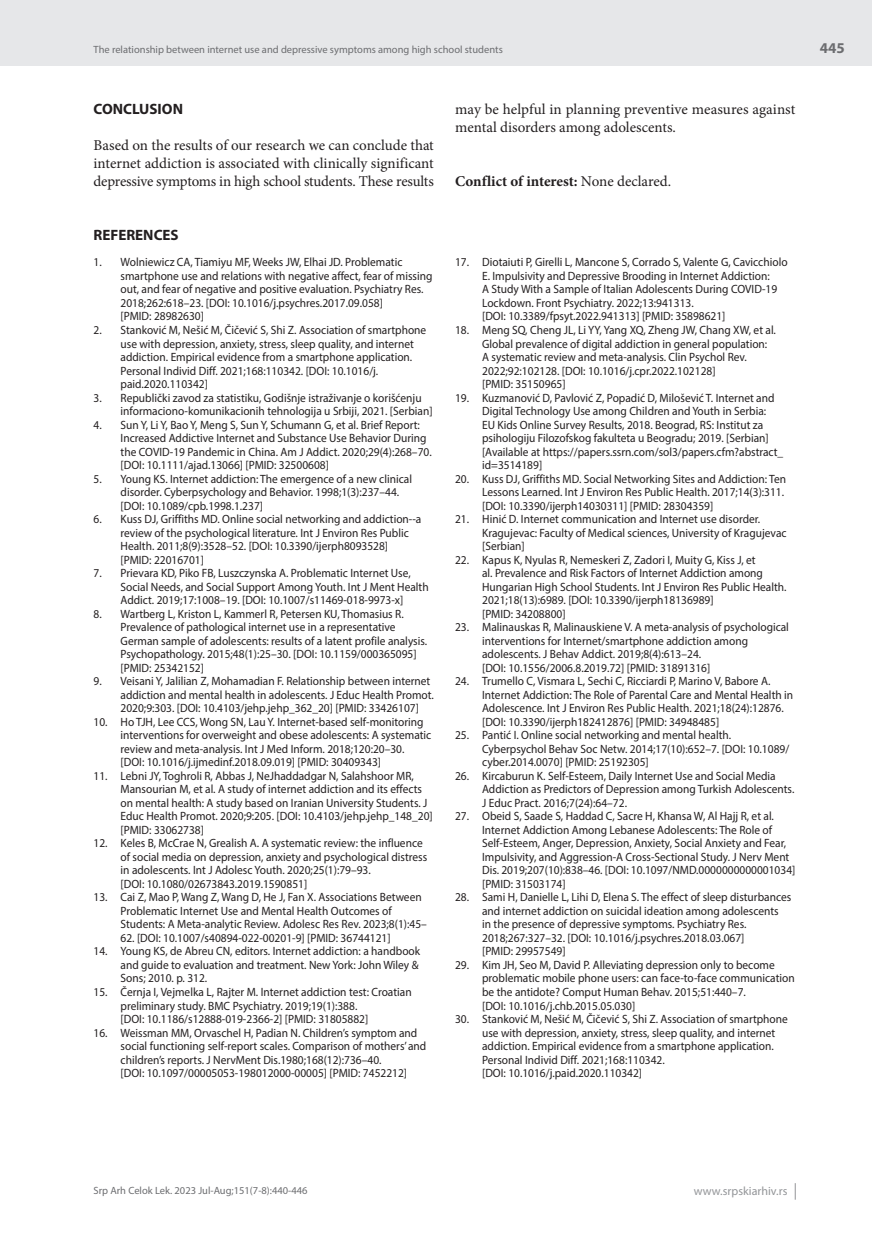
<style>
.page{position:relative;width:872px;height:1234px;background:#fff}
.page>*{position:absolute;margin:0;border:0;box-sizing:border-box;transform-origin:0 0}
.t1{font:15px/18px "Minion Pro";letter-spacing:-.005em;color:#231f20;text-align:justify}
.t2{font:700 15px "Minion Pro";color:#231f20}
.t3{font:700 15px "Myriad Pro";color:#231f20}
.t4{font:700 15px "Myriad Pro";color:#6c6d70}
.t5{font:12px/13.5px "Myriad Pro";color:#231f20;scale:.95 1}
.t6{font:12px "Myriad Pro";color:#939598}
.t7{font:10.5px "Myriad Pro";color:#6c6d70}
.s1{font-weight:400}
</style>
<div class="page">
<div style="left:0;top:0;width:872px;height:66px;background:#e6e7e9"></div>
<svg style="left:795px;top:1183px;width:1px;height:16px"></svg>
<p class="t7" style="left:94px;top:43px;width:411px">The relationship between internet use and depressive symptoms among high school students</p>
<p class="t3" style="left:94px;top:99px;width:91px">CONCLUSION</p>
<p class="t1" style="left:94px;top:136px;width:342px">Based on the results of our research we can conclude that internet addiction is associated with clinically significant depressive symptoms in high school students. These results</p>
<p class="t3" style="left:94px;top:225px;width:87px">REFERENCES</p>
<p class="t5" style="left:121px;top:255px;width:330px;text-indent:-27px">1. Wolniewicz CA, Tiamiyu MF, Weeks JW, Elhai JD. Problematic smartphone use and relations with negative affect, fear of missing out, and fear of negative and positive evaluation. Psychiatry Res.<br>2018;262:618–23. [DOI: 10.1016/j.psychres.2017.09.058]<br>[PMID: 28982630]</p>
<p class="t5" style="left:121px;top:323px;width:323px;text-indent:-27px">2. Stanković M, Nešić M, Čičević S, Shi Z. Association of smartphone use with depression, anxiety, stress, sleep quality, and internet addiction. Empirical evidence from a smartphone application.<br>Personal Individ Diff. 2021;168:110342. [DOI: 10.1016/j. paid.2020.110342]</p>
<p class="t5" style="left:121px;top:390px;width:330px;text-indent:-27px">3. Republički zavod za statistiku, Godišnje istraživanje o korišćenju informaciono-komunikacionih tehnologija u Srbiji, 2021. [Serbian]</p>
<p class="t5" style="left:121px;top:417px;width:329px;text-indent:-27px">4. Sun Y, Li Y, Bao Y, Meng S, Sun Y, Schumann G, et al. Brief Report:<br>Increased Addictive Internet and Substance Use Behavior During the COVID-19 Pandemic in China. Am J Addict. 2020;29(4):268–70. [DOI: 10.1111/ajad.13066] [PMID: 32500608]</p>
<p class="t5" style="left:121px;top:471px;width:308px;text-indent:-27px">5. Young KS. Internet addiction: The emergence of a new clinical disorder. Cyberpsychology and Behavior. 1998;1(3):237–44. [DOI: 10.1089/cpb.1998.1.237]</p>
<p class="t5" style="left:121px;top:512px;width:318px;text-indent:-27px">6. Kuss DJ, Griffiths MD. Online social networking and addiction--a review of the psychological literature. Int J Environ Res Public Health. 2011;8(9):3528–52. [DOI: 10.3390/ijerph8093528] [PMID: 22016701]</p>
<p class="t5" style="left:121px;top:566px;width:326px;text-indent:-27px">7. Prievara KD, Piko FB, Luszczynska A. Problematic Internet Use,<br>Social Needs, and Social Support Among Youth. Int J Ment Health<br>Addict. 2019;17:1008–19. [DOI: 10.1007/s11469-018-9973-x]</p>
<p class="t5" style="left:121px;top:606px;width:324px;text-indent:-27px">8. Wartberg L, Kriston L, Kammerl R, Petersen KU, Thomasius R.<br>Prevalence of pathological internet use in a representative German sample of adolescents: results of a latent profile analysis.<br>Psychopathology. 2015;48(1):25–30. [DOI: 10.1159/000365095] [PMID: 25342152]</p>
<p class="t5" style="left:121px;top:674px;width:331px;text-indent:-27px">9. Veisani Y, Jalilian Z, Mohamadian F. Relationship between internet addiction and mental health in adolescents. J Educ Health Promot.<br>2020;9:303. [DOI: 10.4103/jehp.jehp_362_20] [PMID: 33426107]</p>
<p class="t5" style="left:121px;top:714px;width:329px;text-indent:-27px">10. Ho TJH, Lee CCS, Wong SN, Lau Y. Internet-based self-monitoring interventions for overweight and obese adolescents: A systematic review and meta-analysis. Int J Med Inform. 2018;120:20–30.<br>[DOI: 10.1016/j.ijmedinf.2018.09.019] [PMID: 30409343]</p>
<p class="t5" style="left:121px;top:768px;width:330px;text-indent:-27px">11. Lebni JY, Toghroli R, Abbas J, NeJhaddadgar N, Salahshoor MR, Mansourian M, et al. A study of internet addiction and its effects on mental health: A study based on Iranian University Students. J Educ Health Promot. 2020;9:205. [DOI: 10.4103/jehp.jehp_148_20] [PMID: 33062738]</p>
<p class="t5" style="left:121px;top:836px;width:324px;text-indent:-27px">12. Keles B, McCrae N, Grealish A. A systematic review: the influence of social media on depression, anxiety and psychological distress in adolescents. Int J Adolesc Youth. 2020;25(1):79–93.<br>[DOI: 10.1080/02673843.2019.1590851]</p>
<p class="t5" style="left:121px;top:890px;width:324px;text-indent:-27px">13. Cai Z, Mao P, Wang Z, Wang D, He J, Fan X. Associations Between<br>Problematic Internet Use and Mental Health Outcomes of<br>Students: A Meta-analytic Review. Adolesc Res Rev. 2023;8(1):45–</p>
<p class="t5" style="left:121px;top:930px;width:286px">62. [DOI: 10.1007/s40894-022-00201-9] [PMID: 36744121]</p>
<p class="t5" style="left:121px;top:944px;width:317px;text-indent:-27px">14. Young KS, de Abreu CN, editors. Internet addiction: a handbook and guide to evaluation and treatment. New York: John Wiley &amp;<br>Sons; 2010. p. 312.</p>
<p class="t5" style="left:121px;top:984px;width:308px;text-indent:-27px">15. Černja I, Vejmelka L, Rajter M. Internet addiction test: Croatian preliminary study. BMC Psychiatry. 2019;19(1):388.<br>[DOI: 10.1186/s12888-019-2366-2] [PMID: 31805882]</p>
<p class="t5" style="left:121px;top:1025px;width:323px;text-indent:-27px">16. Weissman MM, Orvaschel H, Padian N. Children’s symptom and social functioning self-report scales. Comparison of mothers’ and children’s reports. J NervMent Dis.1980;168(12):736–40.<br>[DOI: 10.1097/00005053-198012000-00005] [PMID: 7452212]</p>
<p class="t1" style="left:455px;top:100px;width:342px">may be helpful in planning preventive measures against mental disorders among adolescents.</p>
<p class="t2" style="left:455px;top:170px;width:217px">Conflict of interest: <span class="s1">None declared.</span></p>
<p class="t5" style="left:482px;top:255px;width:323px;text-indent:-27px">17. Diotaiuti P, Girelli L, Mancone S, Corrado S, Valente G, Cavicchiolo E. Impulsivity and Depressive Brooding in Internet Addiction:<br>A Study With a Sample of Italian Adolescents During COVID-19<br>Lockdown. Front Psychiatry. 2022;13:941313.<br>[DOI: 10.3389/fpsyt.2022.941313] [PMID: 35898621]</p>
<p class="t5" style="left:482px;top:323px;width:311px;text-indent:-27px">18. Meng SQ, Cheng JL, Li YY, Yang XQ, Zheng JW, Chang XW, et al.<br>Global prevalence of digital addiction in general population:<br>A systematic review and meta-analysis. Clin Psychol Rev.<br>2022;92:102128. [DOI: 10.1016/j.cpr.2022.102128]<br>[PMID: 35150965]</p>
<p class="t5" style="left:482px;top:390px;width:318px;text-indent:-27px">19. Kuzmanović D, Pavlović Z, Popadić D, Milošević T. Internet and Digital Technology Use among Children and Youth in Serbia:<br>EU Kids Online Survey Results, 2018. Beograd, RS: Institut za psihologiju Filozofskog fakulteta u Beogradu; 2019. [Serbian] [Available at https://papers.ssrn.com/sol3/papers.cfm?abstract_ id=3514189]</p>
<p class="t5" style="left:482px;top:471px;width:321px;text-indent:-27px">20. Kuss DJ, Griffiths MD. Social Networking Sites and Addiction: Ten<br>Lessons Learned. Int J Environ Res Public Health. 2017;14(3):311. [DOI: 10.3390/ijerph14030311] [PMID: 28304359]</p>
<p class="t5" style="left:482px;top:512px;width:322px;text-indent:-27px">21. Hinić D. Internet communication and Internet use disorder.<br>Kragujevac: Faculty of Medical sciences, University of Kragujevac [Serbian]</p>
<p class="t5" style="left:482px;top:552px;width:322px;text-indent:-27px">22. Kapus K, Nyulas R, Nemeskeri Z, Zadori I, Muity G, Kiss J, et<br>al. Prevalence and Risk Factors of Internet Addiction among Hungarian High School Students. Int J Environ Res Public Health.<br>2021;18(13):6989. [DOI: 10.3390/ijerph18136989]<br>[PMID: 34208800]</p>
<p class="t5" style="left:482px;top:620px;width:324px;text-indent:-27px">23. Malinauskas R, Malinauskiene V. A meta-analysis of psychological interventions for Internet/smartphone addiction among adolescents. J Behav Addict. 2019;8(4):613–24.<br>[DOI: 10.1556/2006.8.2019.72] [PMID: 31891316]</p>
<p class="t5" style="left:482px;top:674px;width:329px;text-indent:-27px">24. Trumello C, Vismara L, Sechi C, Ricciardi P, Marino V, Babore A.<br>Internet Addiction: The Role of Parental Care and Mental Health in Adolescence. Int J Environ Res Public Health. 2021;18(24):12876. [DOI: 10.3390/ijerph182412876] [PMID: 34948485]</p>
<p class="t5" style="left:482px;top:728px;width:325px;text-indent:-27px">25. Pantić I. Online social networking and mental health.<br>Cyberpsychol Behav Soc Netw. 2014;17(10):652–7. [DOI: 10.1089/ cyber.2014.0070] [PMID: 25192305]</p>
<p class="t5" style="left:482px;top:768px;width:330px;text-indent:-27px">26. Kircaburun K. Self-Esteem, Daily Internet Use and Social Media<br>Addiction as Predictors of Depression among Turkish Adolescents.<br>J Educ Pract. 2016;7(24):64–72.</p>
<p class="t5" style="left:482px;top:809px;width:331px;text-indent:-27px">27. Obeid S, Saade S, Haddad C, Sacre H, Khansa W, Al Hajj R, et al.<br>Internet Addiction Among Lebanese Adolescents: The Role of Self-Esteem, Anger, Depression, Anxiety, Social Anxiety and Fear, Impulsivity, and Aggression-A Cross-Sectional Study. J Nerv Ment Dis. 2019;207(10):838–46. [DOI: 10.1097/NMD.0000000000001034] [PMID: 31503174]</p>
<p class="t5" style="left:482px;top:890px;width:327px;text-indent:-27px">28. Sami H, Danielle L, Lihi D, Elena S. The effect of sleep disturbances and internet addiction on suicidal ideation among adolescents<br>in the presence of depressive symptoms. Psychiatry Res.<br>2018;267:327–32. [DOI: 10.1016/j.psychres.2018.03.067]<br>[PMID: 29957549]</p>
<p class="t5" style="left:482px;top:957px;width:330px;text-indent:-27px">29. Kim JH, Seo M, David P. Alleviating depression only to become problematic mobile phone users: can face-to-face communication be the antidote? Comput Human Behav. 2015;51:440–7.<br>[DOI: 10.1016/j.chb.2015.05.030]</p>
<p class="t5" style="left:482px;top:1011px;width:323px;text-indent:-27px">30. Stanković M, Nešić M, Čičević S, Shi Z. Association of smartphone use with depression, anxiety, stress, sleep quality, and internet addiction. Empirical evidence from a smartphone application.<br>Personal Individ Diff. 2021;168:110342.<br>[DOI: 10.1016/j.paid.2020.110342]</p>
<p class="t4" style="left:820px;top:38px;width:26px">445</p>
<p class="t7" style="left:94px;top:1184px;width:216px">Srp Arh Celok Lek. 2023 Jul-Aug;151(7-8):440-446</p>
<p class="t6" style="left:694px;top:1183px;width:95px">www.srpskiarhiv.rs</p>
</div>
